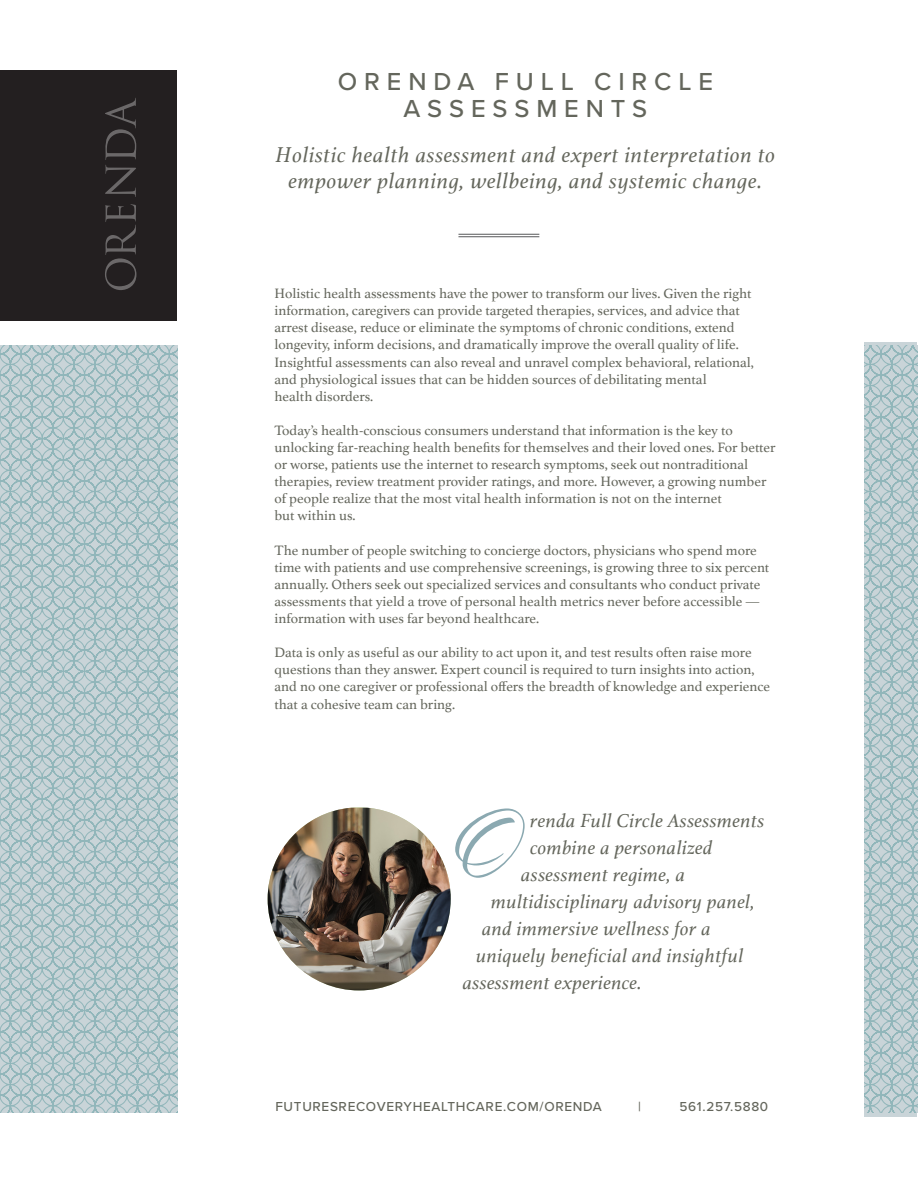
<style>
.page{position:relative;width:918px;height:1188px;background:#fff}
.page>*{position:absolute;margin:0;border:0;box-sizing:border-box;transform-origin:0 0}
.t1{font:500 25.5px/27px "Proxima Nova";letter-spacing:.27em;color:#64665c;text-align:center}
.t2{font:italic 22.5px/25.5px "Athelas";letter-spacing:.03em;color:#64665c;text-align:center}
.t3{font:italic 19.95px "Athelas";letter-spacing:.02em;color:#64665c}
.t4{font:14.25px/17.1px "Athelas";color:#64665c}
.t5{font:500 13.5px "Proxima Nova";letter-spacing:.05em;color:#64665c}
</style>
<div class="page">
<img style="left:268px;top:808px;width:183px;height:182px">
<svg style="left:0;top:345px;width:178px;height:768px;background:#b6c9cd"></svg>
<svg style="left:864px;top:345px;width:54px;height:768px;background:#b5c9cd"></svg>
<div style="left:0;top:70px;width:176px;height:250px;background:#231f20"></div>
<svg style="left:105px;top:204px;width:31px;height:86px"></svg>
<svg style="left:105px;top:98px;width:31px;height:99px"></svg>
<hr style="left:458px;top:234px;width:81px;height:1px;background:#57585a">
<hr style="left:458px;top:236px;width:81px;height:1px;background:#57585a">
<svg style="left:455px;top:808px;width:70px;height:70px"></svg>
<p class="t1" style="left:338px;top:67px;width:377px">ORENDA FULL CIRCLE<br>ASSESSMENTS</p>
<p class="t2" style="left:276px;top:141px;width:501px">Holistic health assessment and expert interpretation to empower planning, wellbeing, and systemic change.</p>
<p class="t4" style="left:274px;top:285px;width:481px">Holistic health assessments have the power to transform our lives. Given the right information, caregivers can provide targeted therapies, services, and advice that arrest disease, reduce or eliminate the symptoms of chronic conditions, extend longevity, inform decisions, and dramatically improve the overall quality of life.<br>Insightful assessments can also reveal and unravel complex behavioral, relational, and physiological issues that can be hidden sources of debilitating mental</p>
<p class="t4" style="left:274px;top:387px;width:100px">health disorders.</p>
<p class="t4" style="left:274px;top:421px;width:503px">Today’s health-conscious consumers understand that information is the key to unlocking far-reaching health benefits for themselves and their loved ones. For better or worse, patients use the internet to research symptoms, seek out nontraditional therapies, review treatment provider ratings, and more. However, a growing number of people realize that the most vital health information is not on the internet</p>
<p class="t4" style="left:274px;top:507px;width:83px">but within us.</p>
<p class="t4" style="left:274px;top:541px;width:496px">The number of people switching to concierge doctors, physicians who spend more time with patients and use comprehensive screenings, is growing three to six percent annually. Others seek out specialized services and consultants who conduct private assessments that yield a trove of personal health metrics never before accessible — information with uses far beyond healthcare.</p>
<p class="t4" style="left:274px;top:644px;width:497px">Data is only as useful as our ability to act upon it, and test results often raise more questions than they answer. Expert council is required to turn insights into action, and no one caregiver or professional offers the breadth of knowledge and experience that a cohesive team can bring.</p>
<p class="t3" style="left:530px;top:804px;width:236px">renda Full Circle Assessments</p>
<p class="t3" style="left:530px;top:831px;width:184px">combine a personalized</p>
<p class="t3" style="left:521px;top:859px;width:166px">assessment regime, a</p>
<p class="t3" style="left:491px;top:886px;width:265px">multidisciplinary advisory panel,</p>
<p class="t3" style="left:482px;top:913px;width:230px">and immersive wellness for a</p>
<p class="t3" style="left:476px;top:940px;width:269px">uniquely beneficial and insightful</p>
<p class="t3" style="left:463px;top:967px;width:181px">assessment experience.</p>
<p class="t5" style="left:275px;top:1097px;width:328px">FUTURESRECOVERYHEALTHCARE.COM/ORENDA</p>
<p class="t5" style="left:638px;top:1097px;width:4px">|</p>
<p class="t5" style="left:680px;top:1097px;width:90px">561.257.5880</p>
</div>
